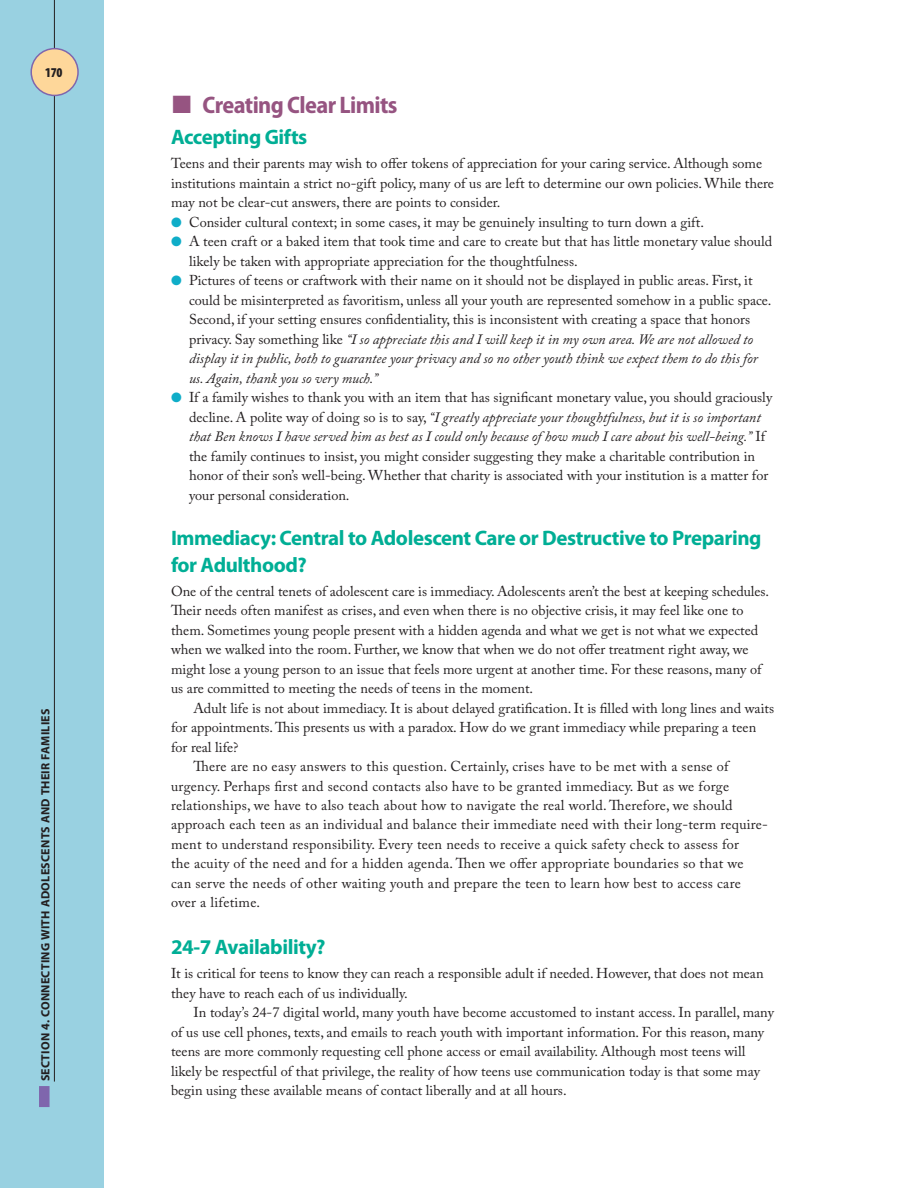
<style>
.page{position:relative;width:918px;height:1188px;background:#fff}
.page>*{position:absolute;margin:0;border:0;box-sizing:border-box;transform-origin:0 0}
.t1{font:700 semi-condensed 24px "Myriad Pro";letter-spacing:-.025em;color:#965481}
.t2{font:700 21px/27px "Myriad Pro";letter-spacing:-.02em;color:#00ae95}
.t3{font:14.25px/19.5px "Adobe Caslon Pro";color:#231f20}
.t4{font:14.25px "Adobe Caslon Pro";letter-spacing:.02em;color:#231f20}
.t5{font:900 condensed 13.5px "Myriad Pro";color:#231f20}
.t6{font:700 12px "Myriad Pro";letter-spacing:.02em;color:#231f20}
.s1{color:#0fadc8}
.s2{font-style:italic}
</style>
<div class="page">
<div style="left:0;top:0;width:104px;height:1188px;background:#99d1e1"></div>
<div style="left:39px;top:1086px;width:11px;height:21px;background:#7f66ad"></div>
<hr style="left:54px;top:0;width:1px;height:1082px;background:#231f20">
<div style="left:31px;top:49px;width:47px;height:46px;background:#fed79a;border-radius:50%"></div>
<div style="left:30px;top:48px;width:49px;height:48px;border:2px solid #7f66ad;border-radius:50%"></div>
<p class="t5" style="left:45px;top:65px;width:19px">170</p>
<p class="t6" style="left:39px;top:1081px;width:374px;rotate:-90deg">SECTION 4. CONNECTING WITH ADOLESCENTS AND THEIR FAMILIES</p>
<h1 class="t1" style="left:203px;top:91px;width:197px">Creating Clear Limits</h1>
<h2 class="t2" style="left:171px;top:124px;width:138px">Accepting Gifts</h2>
<p class="t3" style="left:171px;top:153px;width:604px">Teens and their parents may wish to offer tokens of appreciation for your caring service. Although some institutions maintain a strict no-gift policy, many of us are left to determine our own policies. While there may not be clear-cut answers, there are points to consider.</p>
<p class="t3" style="left:171px;top:212px;width:534px"><span class="s1">●</span> Consider cultural context; in some cases, it may be genuinely insulting to turn down a gift.</p>
<p class="t3" style="left:189px;top:231px;width:585px;text-indent:-18px"><span class="s1">●</span> A teen craft or a baked item that took time and care to create but that has little monetary value should likely be taken with appropriate appreciation for the thoughtfulness.</p>
<p class="t3" style="left:189px;top:270px;width:584px;text-indent:-18px"><span class="s1">●</span> Pictures of teens or craftwork with their name on it should not be displayed in public areas. First, it could be misinterpreted as favoritism, unless all your youth are represented somehow in a public space.<br>Second, if your setting ensures confidentiality, this is inconsistent with creating a space that honors privacy. Say something like <span class="s2">“I so appreciate this and I will keep it in my own area. We are not allowed to display it in public, both to guarantee your privacy and so no other youth think we expect them to do this for us. Again, thank you so very much.”</span></p>
<p class="t3" style="left:189px;top:387px;width:585px;text-indent:-18px"><span class="s1">●</span> If a family wishes to thank you with an item that has significant monetary value, you should graciously decline. A polite way of doing so is to say, <span class="s2">“I greatly appreciate your thoughtfulness, but it is so important that Ben knows I have served him as best as I could only because of how much I care about his well-being.”</span> If the family continues to insist, you might consider suggesting they make a charitable contribution in honor of their son’s well-being. Whether that charity is associated with your institution is a matter for your personal consideration.</p>
<h2 class="t2" style="left:171px;top:524px;width:592px">Immediacy: Central to Adolescent Care or Destructive to Preparing for Adulthood?</h2>
<p class="t3" style="left:171px;top:581px;width:600px">One of the central tenets of adolescent care is immediacy. Adolescents aren’t the best at keeping schedules.<br>Their needs often manifest as crises, and even when there is no objective crisis, it may feel like one to them. Sometimes young people present with a hidden agenda and what we get is not what we expected when we walked into the room. Further, we know that when we do not offer treatment right away, we might lose a young person to an issue that feels more urgent at another time. For these reasons, many of us are committed to meeting the needs of teens in the moment.</p>
<p class="t3" style="left:194px;top:698px;width:582px">Adult life is not about immediacy. It is about delayed gratification. It is filled with long lines and waits</p>
<p class="t3" style="left:171px;top:717px;width:587px">for appointments. This presents us with a paradox. How do we grant immediacy while preparing a teen</p>
<p class="t3" style="left:171px;top:737px;width:69px">for real life?</p>
<p class="t4" style="left:194px;top:758px;width:537px">There are no easy answers to this question. Certainly, crises have to be met with a sense of</p>
<p class="t4" style="left:171px;top:777px;width:560px">urgency. Perhaps first and second contacts also have to be granted immediacy. But as we forge</p>
<p class="t4" style="left:171px;top:797px;width:563px">relationships, we have to also teach about how to navigate the real world. Therefore, we should</p>
<p class="t4" style="left:171px;top:816px;width:599px">approach each teen as an individual and balance their immediate need with their long-term require-</p>
<p class="t4" style="left:171px;top:836px;width:570px">ment to understand responsibility. Every teen needs to receive a quick safety check to assess for</p>
<p class="t4" style="left:171px;top:855px;width:574px">the acuity of the need and for a hidden agenda. Then we offer appropriate boundaries so that we</p>
<p class="t4" style="left:171px;top:875px;width:571px">can serve the needs of other waiting youth and prepare the teen to learn how best to access care</p>
<p class="t4" style="left:171px;top:894px;width:91px">over a lifetime.</p>
<h2 class="t2" style="left:171px;top:934px;width:156px">24-7 Availability?</h2>
<p class="t3" style="left:171px;top:963px;width:594px">It is critical for teens to know they can reach a responsible adult if needed. However, that does not mean they have to reach each of us individually.</p>
<p class="t3" style="left:171px;top:1002px;width:604px;text-indent:23px">In today’s 24-7 digital world, many youth have become accustomed to instant access. In parallel, many of us use cell phones, texts, and emails to reach youth with important information. For this reason, many teens are more commonly requesting cell phone access or email availability. Although most teens will likely be respectful of that privilege, the reality of how teens use communication today is that some may begin using these available means of contact liberally and at all hours.</p>
</div>
